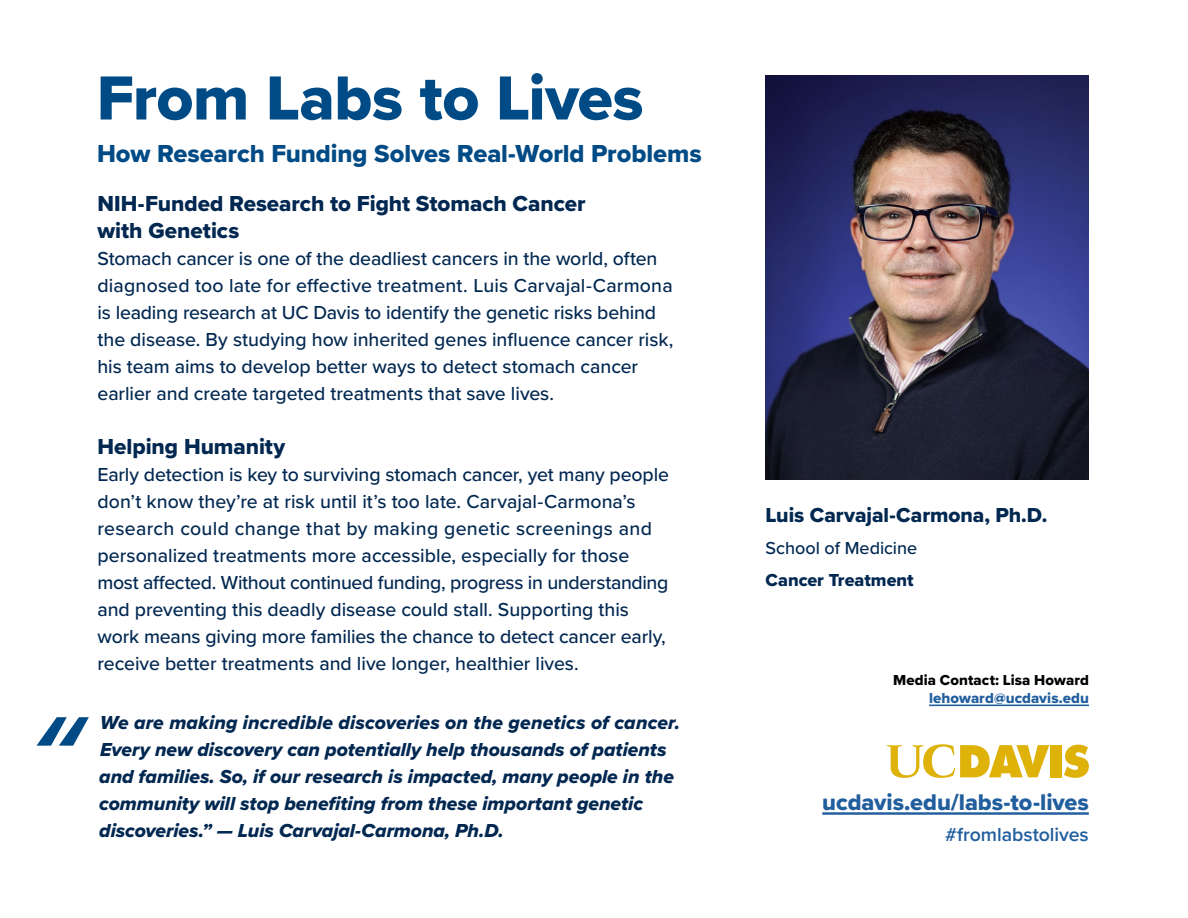
<style>
.page{position:relative;width:1188px;height:918px;background:#fff}
.page>*{position:absolute;margin:0;border:0;box-sizing:border-box;transform-origin:0 0}
.t1{font:64.5px "Proxima Nova Extrabld";letter-spacing:-.01em;color:#004b85}
.t2{font:25.5px "Proxima Nova Extrabld";letter-spacing:-.005em;color:#004b85}
.t3{font:23.55px "Proxima Nova Extrabld";color:#215e9e}
.t4{font:22.5px/27px "Proxima Nova Extrabld";color:#022851}
.t5{font:21px "Proxima Nova Extrabld";letter-spacing:-.005em;color:#022851}
.t6{font:500 19.5px/27px "Proxima Nova";letter-spacing:-.005em;color:#022851}
.t7{font:19.5px/27px "Proxima Nova Extrabld It";color:#022851}
.t8{font:600 19.5px "Proxima Nova";letter-spacing:-.005em;color:#215e9e}
.t9{font:500 18px "Proxima Nova";letter-spacing:-.005em;color:#022851}
.t10{font:18px "Proxima Nova Extrabld";color:#022851}
.t11{font:15px "Proxima Nova Extrabld";letter-spacing:.005em;color:#000}
.t12{font:15px "Proxima Nova Extrabld";letter-spacing:.005em;color:#215e9e}
</style>
<div class="page">
<svg style="left:1064px;top:745px;width:25px;height:33px"></svg>
<div style="left:1050px;top:745px;width:12px;height:32px;background:#deb209"></div>
<svg style="left:886px;top:744px;width:163px;height:34px"></svg>
<hr style="left:822px;top:812px;width:267px;height:3px;background:#215e9e">
<svg style="left:36px;top:717px;width:53px;height:29px"></svg>
<img style="left:766px;top:75px;width:323px;height:404px">
<hr style="left:929px;top:705px;width:160px;height:1px;background:#215e9e">
<h1 class="t1" style="left:97px;top:50px;width:548px">From Labs to Lives</h1>
<h2 class="t2" style="left:97px;top:135px;width:606px">How Research Funding Solves Real-World Problems</h2>
<p class="t4" style="left:98px;top:189px;width:490px">NIH-Funded Research to Fight Stomach Cancer with Genetics</p>
<p class="t6" style="left:98px;top:244px;width:577px">Stomach cancer is one of the deadliest cancers in the world, often diagnosed too late for effective treatment. Luis Carvajal-Carmona is leading research at UC Davis to identify the genetic risks behind the disease. By studying how inherited genes influence cancer risk, his team aims to develop better ways to detect stomach cancer earlier and create targeted treatments that save lives.</p>
<p class="t4" style="left:98px;top:432px;width:189px">Helping Humanity</p>
<p class="t6" style="left:98px;top:460px;width:573px">Early detection is key to surviving stomach cancer, yet many people don’t know they’re at risk until it’s too late. Carvajal-Carmona’s research could change that by making genetic screenings and personalized treatments more accessible, especially for those most affected. Without continued funding, progress in understanding and preventing this deadly disease could stall. Supporting this work means giving more families the chance to detect cancer early, receive better treatments and live longer, healthier lives.</p>
<p class="t7" style="left:99px;top:708px;width:583px">We are making incredible discoveries on the genetics of cancer.<br>Every new discovery can potentially help thousands of patients and families. So, if our research is impacted, many people in the community will stop benefiting from these important genetic discoveries.” — Luis Carvajal-Carmona, Ph.D.</p>
<p class="t5" style="left:766px;top:499px;width:283px">Luis Carvajal-Carmona, Ph.D.</p>
<p class="t9" style="left:766px;top:535px;width:153px">School of Medicine</p>
<p class="t10" style="left:766px;top:567px;width:150px">Cancer Treatment</p>
<p class="t11" style="left:893px;top:669px;width:197px">Media Contact: Lisa Howard</p>
<p class="t12" style="left:929px;top:687px;width:161px">lehoward@ucdavis.edu</p>
<p class="t3" style="left:822px;top:785px;width:268px">ucdavis.edu/labs-to-lives</p>
<p class="t8" style="left:945px;top:820px;width:145px">#fromlabstolives</p>
</div>
